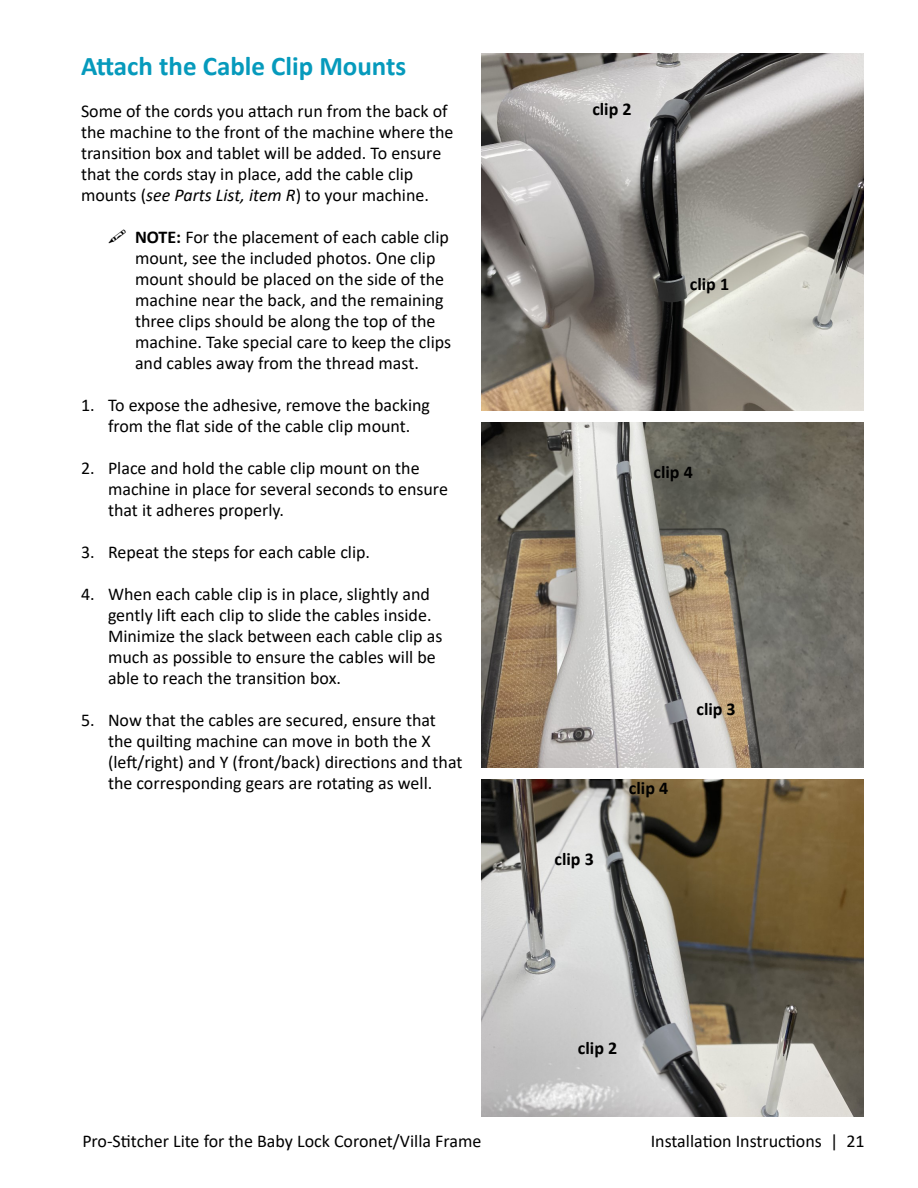
<style>
.page{position:relative;width:918px;height:1188px;background:#fff}
.page>*{position:absolute;margin:0;border:0;box-sizing:border-box;transform-origin:0 0}
.t1{font:700 27px "Calibri";color:#069abc}
.t2{font:18px/21px "Calibri";color:#000}
.t3{font:700 18px "Calibri";color:#000}
.s1{font-style:italic}
.s2{font-weight:700}
</style>
<div class="page">
<img style="left:482px;top:53px;width:382px;height:357px">
<img style="left:482px;top:422px;width:382px;height:345px">
<img style="left:482px;top:780px;width:382px;height:337px">
<h1 class="t1" style="left:81px;top:47px;width:327px">Attach the Cable Clip Mounts</h1>
<p class="t2" style="left:81px;top:100px;width:374px">Some of the cords you attach run from the back of the machine to the front of the machine where the transition box and tablet will be added. To ensure that the cords stay in place, add the cable clip mounts (<span class="s1">see Parts List, item R</span>) to your machine.</p>
<p class="t2" style="left:135px;top:226px;width:318px"><span class="s2">NOTE:</span> For the placement of each cable clip mount, see the included photos. One clip mount should be placed on the side of the machine near the back, and the remaining three clips should be along the top of the machine. Take special care to keep the clips and cables away from the thread mast.</p>
<p class="t2" style="left:81px;top:394px;width:351px;text-align:center">1. To expose the adhesive, remove the backing from the flat side of the cable clip mount.</p>
<p class="t2" style="left:108px;top:457px;width:341px;text-indent:-27px">2. Place and hold the cable clip mount on the machine in place for several seconds to ensure that it adheres properly.</p>
<p class="t2" style="left:81px;top:541px;width:291px">3. Repeat the steps for each cable clip.</p>
<p class="t2" style="left:108px;top:583px;width:336px;text-indent:-27px">4. When each cable clip is in place, slightly and gently lift each clip to slide the cables inside.<br>Minimize the slack between each cable clip as much as possible to ensure the cables will be able to reach the transition box.</p>
<p class="t2" style="left:108px;top:709px;width:356px;text-indent:-27px">5. Now that the cables are secured, ensure that the quilting machine can move in both the X (left/right) and Y (front/back) directions and that the corresponding gears are rotating as well.</p>
<p class="t3" style="left:592px;top:96px;width:41px">clip 2</p>
<p class="t3" style="left:690px;top:271px;width:41px">clip 1</p>
<p class="t3" style="left:654px;top:459px;width:41px">clip 4</p>
<p class="t3" style="left:696px;top:696px;width:41px">clip 3</p>
<p class="t3" style="left:555px;top:846px;width:41px">clip 3</p>
<p class="t3" style="left:629px;top:775px;width:41px">clip 4</p>
<p class="t3" style="left:578px;top:1035px;width:41px">clip 2</p>
<p class="t2" style="left:82px;top:1130px;width:401px">Pro-Stitcher Lite for the Baby Lock Coronet/Villa Frame</p>
<p class="t2" style="left:651px;top:1130px;width:216px">Installation Instructions | 21</p>
</div>
